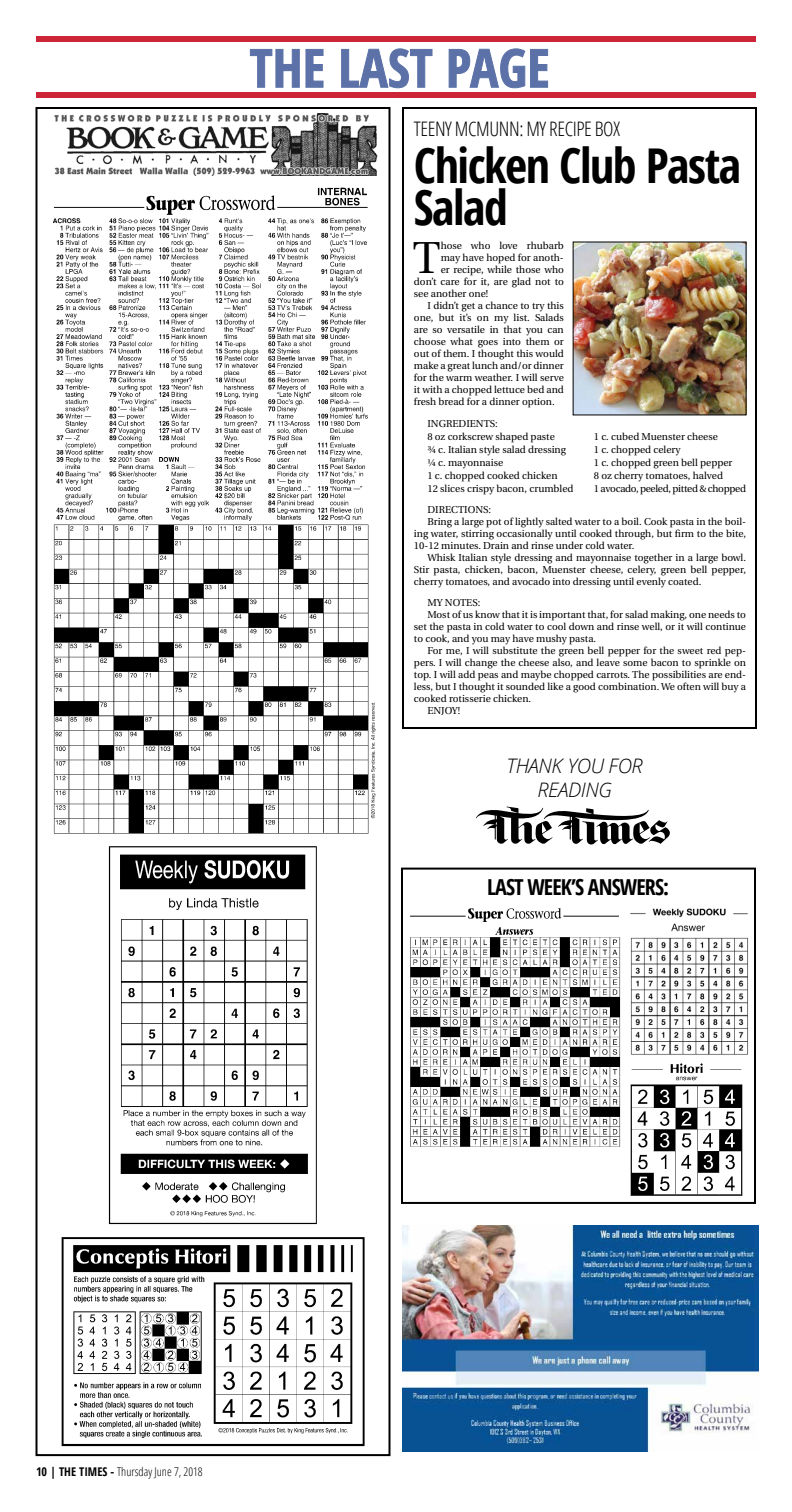
<style>
.page{position:relative;width:792px;height:1512px;background:#fff}
.page>*{position:absolute;margin:0;border:0;box-sizing:border-box;transform-origin:0 0}
.t1{font:700 condensed 53px "Open Sans";color:#5b71a7}
.t2{font:700 condensed 48px/42px "Open Sans";letter-spacing:-.03em;color:#000}
.t3{font:44.7px "Heuristica";color:#000}
.t4{font:700 condensed 22px "Open Sans";letter-spacing:-.04em;color:#000}
.t5{font:300 condensed 20px "Open Sans";letter-spacing:-.02em;color:#000}
.t6{font:italic 300 20px/24px "Open Sans";letter-spacing:-.02em;color:#000;text-align:center}
.t7{font:300 condensed 12px "Open Sans";color:#000}
.t8{font:10px/13px "Heuristica";color:#000}
.t9{font:10px "Heuristica";letter-spacing:-.03em;color:#000}
.s1{font-weight:700}
</style>
<div class="page">
<svg style="left:249px;top:48px;width:75px;height:40px"></svg>
<svg style="left:341px;top:48px;width:92px;height:41px"></svg>
<svg style="left:448px;top:48px;width:101px;height:41px"></svg>
<div style="left:36px;top:36px;width:720px;height:6px;background:#cd2438"></div>
<div style="left:36px;top:92px;width:720px;height:6px;background:#cd2438"></div>
<svg style="left:476px;top:807px;width:194px;height:38px"></svg>
<img style="left:402px;top:1225px;width:356px;height:227px">
<div style="left:401px;top:868px;width:355px;height:336px;border:2px solid #000"></div>
<div style="left:402px;top:107px;width:355px;height:622px;border:2px solid #000"></div>
<div style="left:36px;top:107px;width:354px;height:1349px;border:2px solid #000"></div>
<img style="left:54px;top:113px;width:324px;height:63px">
<img style="left:53px;top:187px;width:323px;height:647px">
<img style="left:61px;top:1237px;width:304px;height:210px">
<img style="left:108px;top:846px;width:209px;height:379px">
<img style="left:410px;top:908px;width:211px;height:239px">
<img style="left:630px;top:908px;width:118px;height:147px">
<img style="left:630px;top:1063px;width:113px;height:133px">
<img style="left:575px;top:244px;width:169px;height:169px">
<h1 class="t1" style="left:250px;top:31px;width:302px">THE LAST PAGE</h1>
<h3 class="t5" style="left:414px;top:115px;width:208px">TEENY MCMUNN: MY RECIPE BOX</h3>
<h2 class="t2" style="left:414px;top:143px;width:329px">Chicken Club Pasta<br>Salad</h2>
<h3 class="t3" style="left:413px;top:223px;width:29px">T</h3>
<p class="t8" style="left:441px;top:239px;width:125px">hose who love rhubarb</p>
<p class="t8" style="left:441px;top:251px;width:125px">may have hoped for anoth-</p>
<p class="t8" style="left:441px;top:263px;width:125px">er recipe, while those who</p>
<p class="t8" style="left:414px;top:275px;width:151px">don’t care for it, are glad not to</p>
<p class="t8" style="left:414px;top:287px;width:76px">see another one!</p>
<p class="t8" style="left:427px;top:299px;width:138px">I didn’t get a chance to try this</p>
<p class="t8" style="left:414px;top:311px;width:151px">one, but it’s on my list. Salads</p>
<p class="t8" style="left:414px;top:323px;width:151px">are so versatile in that you can</p>
<p class="t8" style="left:414px;top:335px;width:151px">choose what goes into them or</p>
<p class="t8" style="left:414px;top:347px;width:151px">out of them. I thought this would</p>
<p class="t8" style="left:414px;top:359px;width:151px">make a great lunch and/or dinner</p>
<p class="t8" style="left:414px;top:371px;width:151px">for the warm weather. I will serve</p>
<p class="t8" style="left:414px;top:383px;width:151px">it with a chopped lettuce bed and</p>
<p class="t8" style="left:414px;top:395px;width:142px">fresh bread for a dinner option.</p>
<p class="t8" style="left:427px;top:417px;width:129px">INGREDIENTS:<br>8 oz corkscrew shaped paste</p>
<p class="t8" style="left:594px;top:430px;width:126px">1 c. cubed Muenster cheese</p>
<p class="t8" style="left:427px;top:443px;width:140px">¾ c. Italian style salad dressing</p>
<p class="t8" style="left:594px;top:443px;width:88px">1 c. chopped celery</p>
<p class="t8" style="left:427px;top:456px;width:77px">¼ c. mayonnaise</p>
<p class="t8" style="left:594px;top:456px;width:140px">1 c. chopped green bell pepper</p>
<p class="t8" style="left:427px;top:469px;width:132px">1 c. chopped cooked chicken</p>
<p class="t8" style="left:594px;top:469px;width:131px">8 oz cherry tomatoes, halved</p>
<p class="t8" style="left:427px;top:482px;width:148px">12 slices crispy bacon, crumbled</p>
<p class="t9" style="left:594px;top:481px;width:154px">1 avocado, peeled, pitted &amp; chopped</p>
<p class="t8" style="left:427px;top:503px;width:65px">DIRECTIONS:</p>
<p class="t8" style="left:427px;top:515px;width:320px">Bring a large pot of lightly salted water to a boil. Cook pasta in the boil-</p>
<p class="t8" style="left:414px;top:527px;width:334px">ing water, stirring occasionally until cooked through, but firm to the bite,</p>
<p class="t8" style="left:414px;top:539px;width:222px">10-12 minutes. Drain and rinse under cold water.</p>
<p class="t8" style="left:427px;top:551px;width:320px">Whisk Italian style dressing and mayonnaise together in a large bowl.</p>
<p class="t8" style="left:414px;top:563px;width:334px">Stir pasta, chicken, bacon, Muenster cheese, celery, green bell pepper,</p>
<p class="t8" style="left:414px;top:575px;width:289px">cherry tomatoes, and avocado into dressing until evenly coated.</p>
<p class="t8" style="left:427px;top:596px;width:55px">MY NOTES:</p>
<p class="t8" style="left:427px;top:608px;width:320px">Most of us know that it is important that, for salad making, one needs to</p>
<p class="t8" style="left:414px;top:620px;width:334px">set the pasta in cold water to cool down and rinse well, or it will continue</p>
<p class="t8" style="left:414px;top:632px;width:184px">to cook, and you may have mushy pasta.</p>
<p class="t8" style="left:427px;top:644px;width:320px">For me, I will substitute the green bell pepper for the sweet red pep-</p>
<p class="t8" style="left:414px;top:656px;width:334px">pers. I will change the cheese also, and leave some bacon to sprinkle on</p>
<p class="t8" style="left:414px;top:668px;width:334px">top. I will add peas and maybe chopped carrots. The possibilities are end-</p>
<p class="t8" style="left:414px;top:680px;width:334px">less, but I thought it sounded like a good combination. We often will buy a</p>
<p class="t8" style="left:414px;top:692px;width:119px">cooked rotisserie chicken.</p>
<p class="t8" style="left:427px;top:704px;width:34px">ENJOY!</p>
<h3 class="t6" style="left:506px;top:753px;width:138px">THANK YOU FOR<br>READING</h3>
<h3 class="t4" style="left:487px;top:871px;width:184px">LAST WEEK’S ANSWERS:</h3>
<p class="t7" style="left:36px;top:1464px;width:168px"><span class="s1">10 | THE TIMES -</span> Thursday June 7, 2018</p>
</div>
